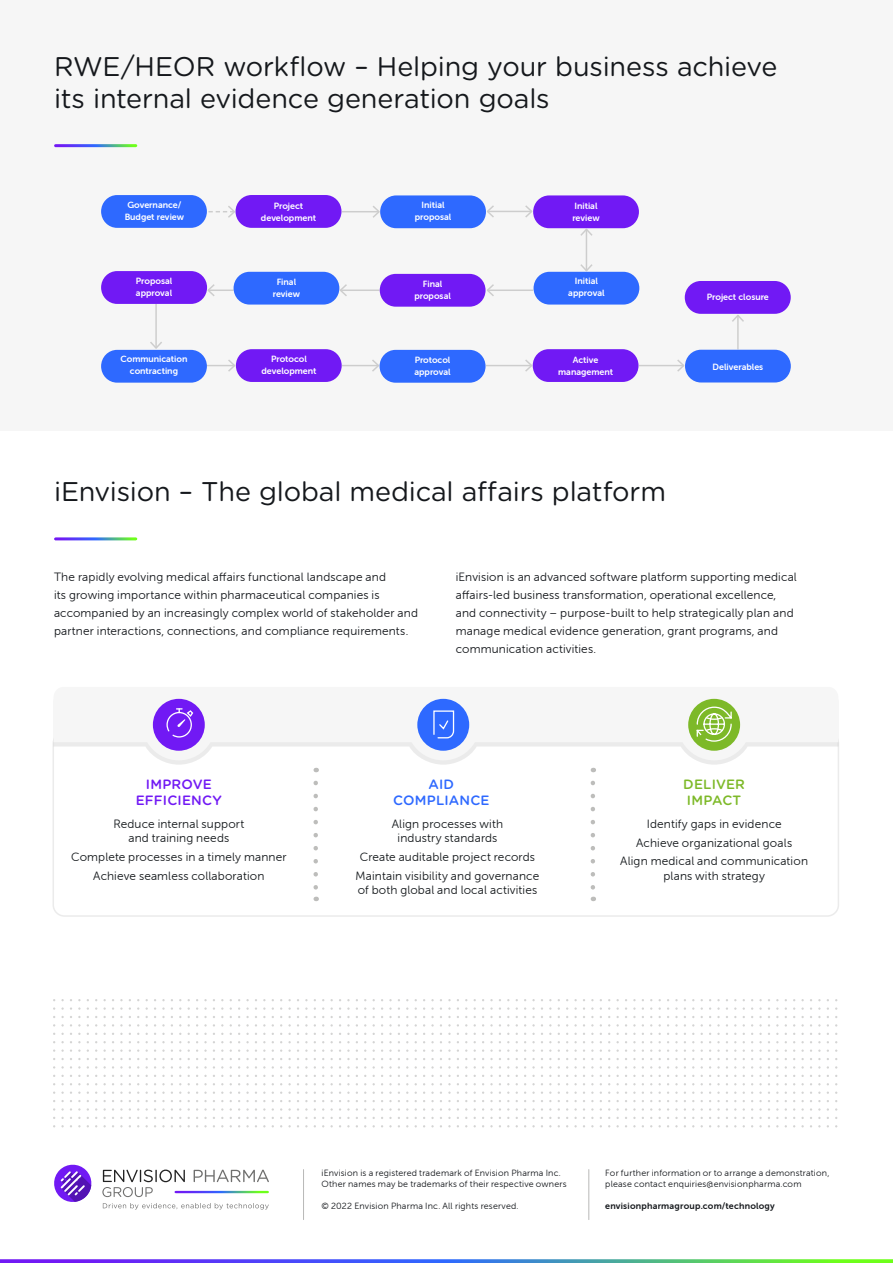
<style>
.page{position:relative;width:893px;height:1263px;background:#fff}
.page>*{position:absolute;margin:0;border:0;box-sizing:border-box;transform-origin:0 0}
.t1{font:27px/32.4px "Gotham Rounded";letter-spacing:-.005em;color:#15181c}
.t2{font:500 13.5px "Gotham Rounded";letter-spacing:.015em;color:#7119f4}
.t3{font:500 13.5px "Gotham Rounded";letter-spacing:.015em;color:#2e69ff}
.t4{font:500 13.5px "Gotham Rounded";letter-spacing:.015em;color:#7db928}
.Body_Copy{font:12px/18px "Museo Sans Rounded 300";letter-spacing:.015em;color:#15181c}
.t5{font:12px/14.4px "Museo Sans Rounded 300";letter-spacing:.015em;color:#15191c;text-align:center}
.t6{font:9px/10.8px "Museo Sans Rounded 300";letter-spacing:.025em;color:#15181c}
.t7{font:9px/12px "Museo Sans Rounded 700";color:#fff;text-align:center}
.t8{font:9px "Museo Sans Rounded 700";letter-spacing:.025em;color:#15181c}
</style>
<div class="page">
<svg style="left:0;top:1259px;width:893px;height:4px"></svg>
<div style="left:0;top:0;width:893px;height:431px;background:#f6f6f6"></div>
<div style="left:53px;top:731px;width:786px;height:186px;border:2px solid #ebebeb;border-radius:11px"></div>
<svg style="left:53px;top:760px;width:785px;height:5px"></svg>
<svg style="left:53px;top:698px;width:785px;height:62px;fill:#f6f6f6"></svg>
<div style="left:153px;top:699px;width:52px;height:52px;background:#7119f4;border-radius:50%"></div>
<div style="left:417px;top:699px;width:52px;height:52px;background:#2e69ff;border-radius:50%"></div>
<div style="left:688px;top:699px;width:52px;height:52px;background:#7db928;border-radius:50%"></div>
<svg style="left:313px;top:783px;width:5px;height:118px"></svg>
<svg style="left:591px;top:783px;width:4px;height:118px"></svg>
<svg style="left:166px;top:708px;width:28px;height:30px"></svg>
<svg style="left:433px;top:710px;width:22px;height:29px"></svg>
<svg style="left:695px;top:706px;width:38px;height:36px"></svg>
<hr style="left:56px;top:144px;width:80px;height:3px;background:#fff">
<svg style="left:175px;top:1191px;width:94px;height:2px"></svg>
<svg style="left:175px;top:1170px;width:10px;height:12px"></svg>
<svg style="left:194px;top:1170px;width:35px;height:12px"></svg>
<svg style="left:231px;top:1170px;width:38px;height:12px"></svg>
<svg style="left:102px;top:1170px;width:33px;height:27px"></svg>
<svg style="left:135px;top:1169px;width:37px;height:28px"></svg>
<svg style="left:103px;top:1203px;width:35px;height:6px"></svg>
<svg style="left:142px;top:1203px;width:29px;height:5px"></svg>
<svg style="left:172px;top:1203px;width:34px;height:6px"></svg>
<svg style="left:207px;top:1203px;width:30px;height:6px"></svg>
<svg style="left:239px;top:1203px;width:30px;height:6px"></svg>
<svg style="left:54px;top:1165px;width:38px;height:37px"></svg>
<hr style="left:303px;top:1169px;width:1px;height:50px;background:#6f6f6e">
<hr style="left:588px;top:1169px;width:1px;height:50px;background:#6f6f6e">
<svg style="left:206px;top:205px;width:31px;height:13px"></svg>
<hr style="left:342px;top:211px;width:37px;height:1px;background:#6f6f6e">
<svg style="left:371px;top:206px;width:10px;height:12px"></svg>
<hr style="left:203px;top:365px;width:32px;height:1px;background:#6f6f6e">
<svg style="left:226px;top:360px;width:11px;height:12px"></svg>
<hr style="left:486px;top:365px;width:46px;height:1px;background:#6f6f6e">
<svg style="left:523px;top:359px;width:11px;height:13px"></svg>
<hr style="left:639px;top:365px;width:45px;height:1px;background:#6f6f6e">
<svg style="left:675px;top:359px;width:11px;height:13px"></svg>
<hr style="left:342px;top:365px;width:36px;height:1px;background:#6f6f6e">
<svg style="left:370px;top:360px;width:11px;height:13px"></svg>
<hr style="left:487px;top:289px;width:46px;height:2px;background:#6f6f6e">
<svg style="left:487px;top:284px;width:9px;height:12px"></svg>
<hr style="left:737px;top:315px;width:2px;height:34px;background:#6f6f6e">
<svg style="left:732px;top:315px;width:12px;height:8px"></svg>
<hr style="left:340px;top:289px;width:40px;height:2px;background:#6f6f6e">
<svg style="left:338px;top:283px;width:11px;height:13px"></svg>
<hr style="left:208px;top:289px;width:26px;height:2px;background:#6f6f6e">
<svg style="left:206px;top:284px;width:10px;height:12px"></svg>
<hr style="left:155px;top:304px;width:2px;height:44px;background:#6f6f6e">
<svg style="left:148px;top:340px;width:16px;height:10px"></svg>
<hr style="left:487px;top:211px;width:45px;height:1px;background:#6f6f6e">
<svg style="left:524px;top:205px;width:10px;height:13px"></svg>
<svg style="left:485px;top:205px;width:11px;height:12px"></svg>
<hr style="left:586px;top:229px;width:1px;height:42px;background:#6f6f6e">
<svg style="left:579px;top:263px;width:15px;height:9px"></svg>
<svg style="left:579px;top:228px;width:15px;height:9px"></svg>
<div style="left:236px;top:195px;width:105px;height:33px;background:#7119f4;border-radius:16px"></div>
<div style="left:685px;top:281px;width:106px;height:33px;background:#7119f4;border-radius:16px"></div>
<div style="left:101px;top:271px;width:106px;height:33px;background:#7119f4;border-radius:16px"></div>
<div style="left:380px;top:350px;width:106px;height:33px;background:#2e69ff;border-radius:16px"></div>
<div style="left:101px;top:195px;width:106px;height:33px;background:#2e69ff;border-radius:16px"></div>
<div style="left:380px;top:195px;width:106px;height:33px;background:#2e69ff;border-radius:16px"></div>
<div style="left:380px;top:274px;width:106px;height:33px;background:#7119f4;border-radius:16px"></div>
<div style="left:533px;top:195px;width:106px;height:33px;background:#7119f4;border-radius:16px"></div>
<div style="left:534px;top:272px;width:105px;height:33px;background:#2e69ff;border-radius:16px"></div>
<div style="left:234px;top:272px;width:105px;height:33px;background:#2e69ff;border-radius:16px"></div>
<div style="left:101px;top:350px;width:106px;height:33px;background:#2e69ff;border-radius:16px"></div>
<div style="left:236px;top:349px;width:106px;height:33px;background:#7119f4;border-radius:16px"></div>
<div style="left:533px;top:349px;width:105px;height:33px;background:#7119f4;border-radius:16px"></div>
<div style="left:685px;top:350px;width:106px;height:32px;background:#2e69ff;border-radius:16px"></div>
<p class="t1" style="left:54px;top:49px;width:725px">RWE/HEOR workflow – Helping your business achieve its internal evidence generation goals</p>
<p class="t7" style="left:125px;top:198px;width:61px;text-align:left">Governance/<br>Budget review</p>
<p class="t7" style="left:415px;top:199px;width:38px">Initial proposal</p>
<p class="t7" style="left:261px;top:199px;width:57px">Project development</p>
<p class="t7" style="left:572px;top:200px;width:29px;text-align:left">Initial review</p>
<p class="t7" style="left:136px;top:274px;width:38px;text-align:left">Proposal approval</p>
<p class="t7" style="left:273px;top:276px;width:29px">Final review</p>
<p class="t7" style="left:414px;top:278px;width:38px">Final proposal</p>
<p class="t7" style="left:568px;top:275px;width:38px">Initial approval</p>
<p class="t7" style="left:707px;top:291px;width:64px">Project closure</p>
<p class="t7" style="left:120px;top:353px;width:69px">Communication contracting</p>
<p class="t7" style="left:261px;top:353px;width:57px">Protocol development</p>
<p class="t7" style="left:558px;top:354px;width:56px">Active management</p>
<p class="t7" style="left:712px;top:360px;width:52px">Deliverables</p>
<p class="t7" style="left:414px;top:354px;width:38px;text-align:left">Protocol approval</p>
<p class="t1" style="left:54px;top:474px;width:614px">iEnvision – The global medical affairs platform</p>
<p class="Body_Copy" style="left:54px;top:568px;width:365px">The rapidly evolving medical affairs functional landscape and<br>its growing importance within pharmaceutical companies is accompanied by an increasingly complex world of stakeholder and partner interactions, connections, and compliance requirements.</p>
<p class="Body_Copy" style="left:456px;top:568px;width:343px">iEnvision is an advanced software platform supporting medical affairs-led business transformation, operational excellence, and connectivity – purpose-built to help strategically plan and manage medical evidence generation, grant programs, and communication activities.</p>
<p class="t2" style="left:146px;top:774px;width:68px">IMPROVE</p>
<p class="t2" style="left:136px;top:791px;width:88px">EFFICIENCY</p>
<p class="t5" style="left:113px;top:817px;width:132px">Reduce internal support and training needs</p>
<p class="t5" style="left:71px;top:850px;width:217px">Complete processes in a timely manner</p>
<p class="t5" style="left:93px;top:868px;width:173px">Achieve seamless collaboration</p>
<p class="t3" style="left:429px;top:775px;width:27px">AID</p>
<p class="t3" style="left:393px;top:791px;width:98px">COMPLIANCE</p>
<p class="t5" style="left:392px;top:817px;width:113px">Align processes with industry standards</p>
<p class="t5" style="left:360px;top:850px;width:177px">Create auditable project records</p>
<p class="t5" style="left:356px;top:868px;width:185px;text-align:left">Maintain visibility and governance of both global and local activities</p>
<p class="t4" style="left:683px;top:774px;width:63px">DELIVER</p>
<p class="t4" style="left:687px;top:791px;width:56px">IMPACT</p>
<p class="t5" style="left:647px;top:817px;width:136px">Identify gaps in evidence</p>
<p class="t5" style="left:636px;top:835px;width:158px">Achieve organizational goals</p>
<p class="t5" style="left:620px;top:854px;width:189px">Align medical and communication plans with strategy</p>
<p class="t6" style="left:322px;top:1168px;width:247px">iEnvision is a registered trademark of Envision Pharma Inc.<br>Other names may be trademarks of their respective owners</p>
<p class="t6" style="left:322px;top:1200px;width:199px">© 2022 Envision Pharma Inc. All rights reserved.</p>
<p class="t6" style="left:605px;top:1168px;width:226px">For further information or to arrange a demonstration, please contact enquiries@envisionpharma.com</p>
<p class="t8" style="left:605px;top:1200px;width:171px">envisionpharmagroup.com/technology</p>
</div>
